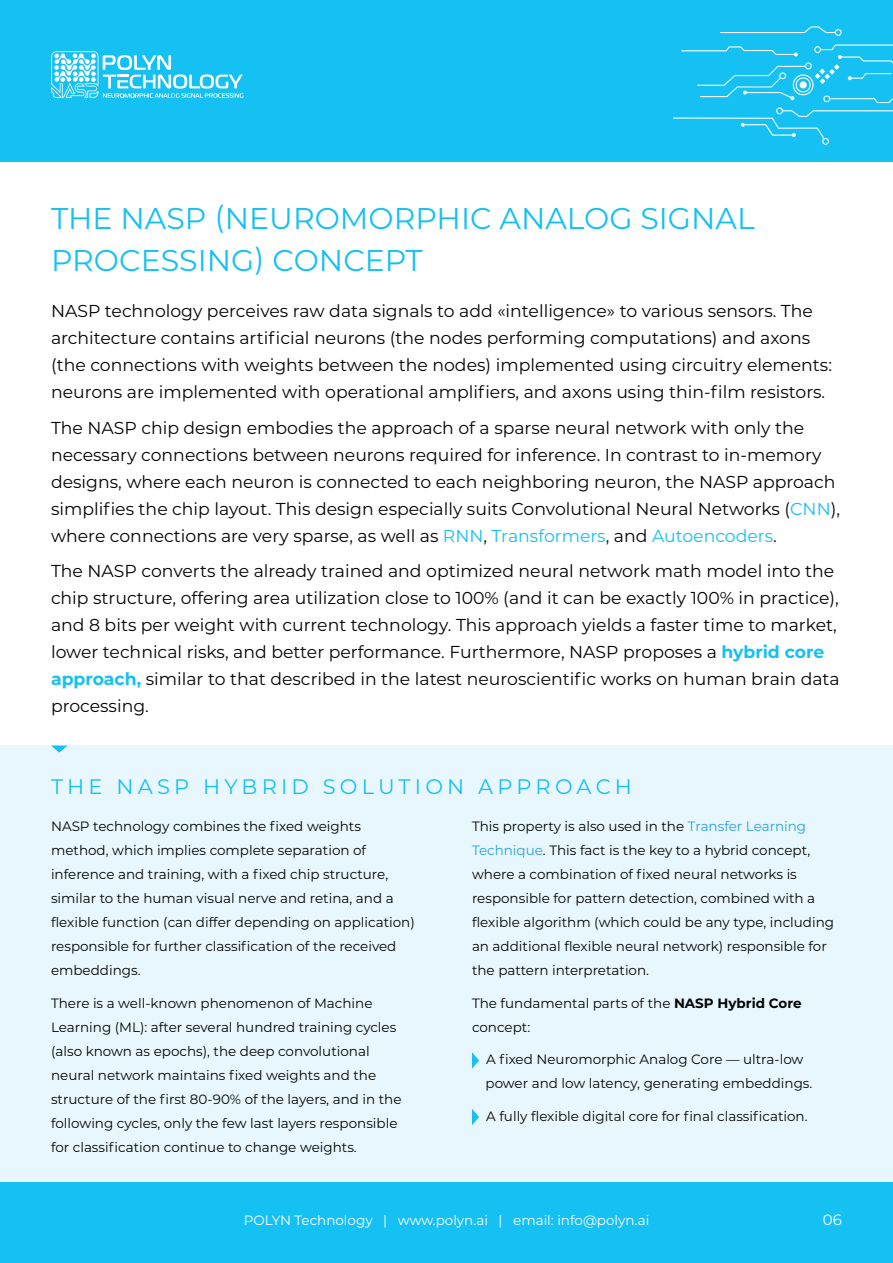
<style>
.page{position:relative;width:893px;height:1263px;background:#fff}
.page>*{position:absolute;margin:0;border:0;box-sizing:border-box;transform-origin:0 0}
.t1{font:30px/42px "Montserrat";color:#15c0f2}
.t2{font:21px "Montserrat";letter-spacing:.2em;color:#15c0f2}
.t3{font:17.25px/27px "Montserrat";color:#040503}
.t4{font:15px "Montserrat";color:#fff}
.t5{font:13.5px/24px "Montserrat";color:#040503}
.t6{font:13.5px "Montserrat";color:#fff}
.s1{color:#15c0f2}
.s2{font-weight:700;color:#15c0f2}
.s3{color:#2aa2db}
.s4{font-weight:700}
</style>
<div class="page">
<div style="left:0;top:0;width:893px;height:162px;background:#15c0f2"></div>
<svg style="left:673px;top:26px;width:220px;height:119px"></svg>
<svg style="left:51px;top:51px;width:192px;height:47px"></svg>
<div style="left:0;top:1182px;width:893px;height:81px;background:#15c0f2"></div>
<div style="left:0;top:745px;width:893px;height:437px;background:#e8f6fd"></div>
<svg style="left:472px;top:1052px;width:7px;height:17px"></svg>
<svg style="left:472px;top:1109px;width:7px;height:16px"></svg>
<svg style="left:51px;top:745px;width:17px;height:8px"></svg>
<p class="t1" style="left:51px;top:196px;width:705px">THE NASP (NEUROMORPHIC ANALOG SIGNAL<br>PROCESSING) CONCEPT</p>
<p class="t3" style="left:51px;top:297px;width:782px">NASP technology perceives raw data signals to add «intelligence» to various sensors. The architecture contains artificial neurons (the nodes performing computations) and axons (the connections with weights between the nodes) implemented using circuitry elements: neurons are implemented with operational amplifiers, and axons using thin-film resistors.</p>
<p class="t3" style="left:51px;top:414px;width:790px">The NASP chip design embodies the approach of a sparse neural network with only the necessary connections between neurons required for inference. In contrast to in-memory designs, where each neuron is connected to each neighboring neuron, the NASP approach simplifies the chip layout. This design especially suits Convolutional Neural Networks (<span class="s1">CNN</span>), where connections are very sparse, as well as <span class="s1">RNN</span>, <span class="s1">Transformers</span>, and <span class="s1">Autoencoders</span>.</p>
<p class="t3" style="left:51px;top:557px;width:790px">The NASP converts the already trained and optimized neural network math model into the chip structure, offering area utilization close to 100% (and it can be exactly 100% in practice), and 8 bits per weight with current technology. This approach yields a faster time to market, lower technical risks, and better performance. Furthermore, NASP proposes a <span class="s2">hybrid core approach,</span> similar to that described in the latest neuroscientific works on human brain data processing.</p>
<p class="t2" style="left:51px;top:772px;width:582px">THE NASP HYBRID SOLUTION APPROACH</p>
<p class="t5" style="left:51px;top:814px;width:365px">NASP technology combines the fixed weights method, which implies complete separation of inference and training, with a fixed chip structure, similar to the human visual nerve and retina, and a flexible function (can differ depending on application) responsible for further classification of the received embeddings.</p>
<p class="t5" style="left:51px;top:990px;width:352px">There is a well-known phenomenon of Machine Learning (ML): after several hundred training cycles (also known as epochs), the deep convolutional neural network maintains fixed weights and the structure of the first 80-90% of the layers, and in the following cycles, only the few last layers responsible for classification continue to change weights.</p>
<p class="t5" style="left:472px;top:814px;width:364px">This property is also used in the <span class="s3">Transfer Learning Technique</span>. This fact is the key to a hybrid concept, where a combination of fixed neural networks is responsible for pattern detection, combined with a flexible algorithm (which could be any type, including an additional flexible neural network) responsible for the pattern interpretation.</p>
<p class="t5" style="left:472px;top:990px;width:331px">The fundamental parts of the <span class="s4">NASP Hybrid Core </span>concept:</p>
<p class="t5" style="left:485px;top:1047px;width:328px">A fixed Neuromorphic Analog Core — ultra-low power and low latency, generating embeddings.</p>
<p class="t5" style="left:486px;top:1103px;width:323px">A fully flexible digital core for final classification.</p>
<p class="t6" style="left:244px;top:1211px;width:407px">POLYN Technology | www.polyn.ai | email: info@polyn.ai</p>
<p class="t4" style="left:823px;top:1209px;width:21px">06</p>
</div>
